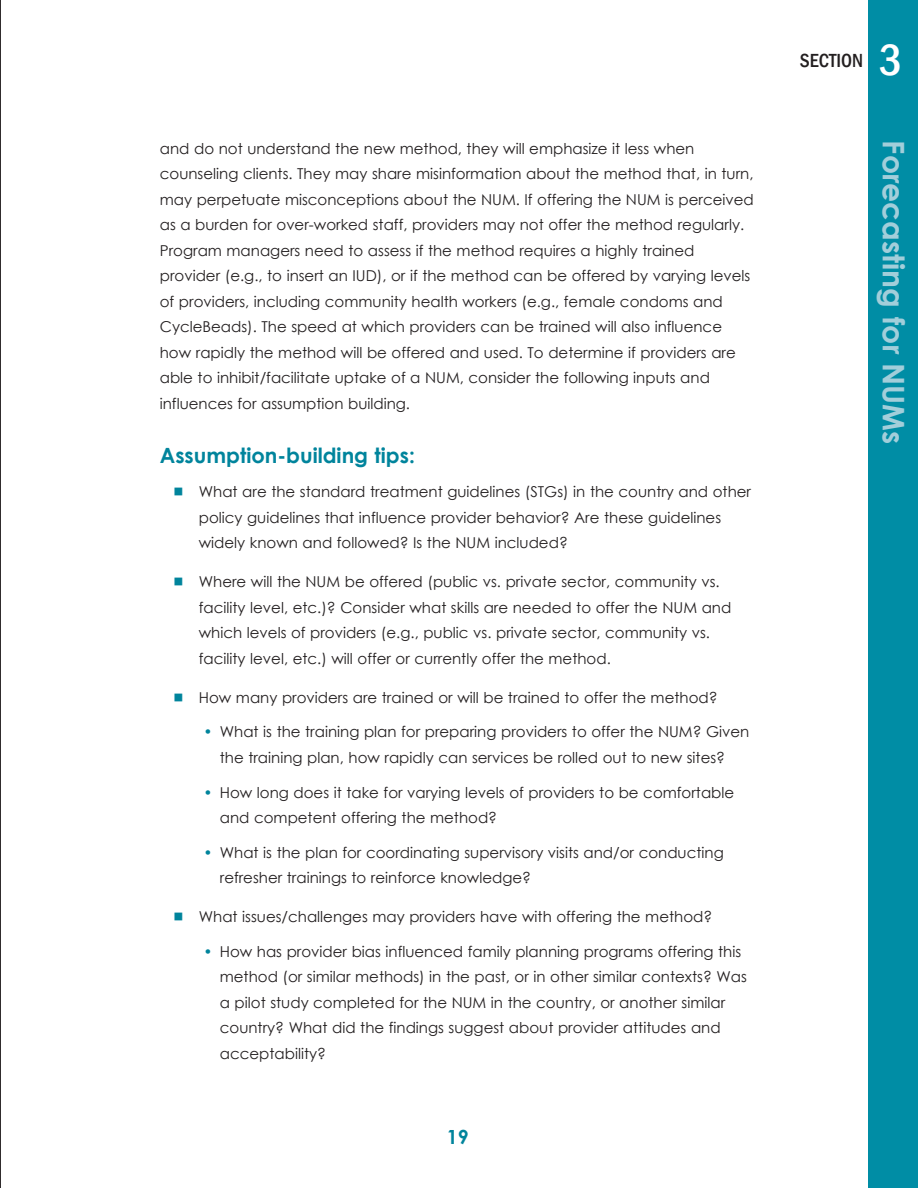
<style>
.page{position:relative;width:918px;height:1188px;background:#fff}
.page>*{position:absolute;margin:0;border:0;box-sizing:border-box;transform-origin:0 0}
.t1{font:500 condensed 45px "Franklin Gothic";color:#fff}
.t2{font:700 29.85px "Century Gothic";color:#a2ceda}
.t3{font:700 21px "Century Gothic";color:#00849c}
.t4{font:500 condensed 19.5px "Franklin Gothic";color:#231f20}
.t5{font:700 19.5px "Century Gothic";color:#00849c}
.t6{font:15px/25.5px "Century Gothic";color:#231f20}
.s1{color:#00849c}
</style>
<div class="page">
<div style="left:868px;top:0;width:50px;height:1188px;background:#008da5"></div>
<hr style="left:0;top:0;width:1px;height:1188px;background:#231f20">
<p class="t6" style="left:160px;top:135px;width:596px">and do not understand the new method, they will emphasize it less when counseling clients. They may share misinformation about the method that, in turn, may perpetuate misconceptions about the NU M. If offering the NU M is perceived as a burden for over-worked staff, providers may not offer the method regularly.<br>Program managers need to assess if the method requires a highly trained provider (e.g., to insert an IUD), or if the method can be offered by varying levels of providers, including community health workers (e.g., female condoms and CycleBeads). The speed at which providers can be trained will also influence how rapidly the method will be offered and used. To determine if providers are able to inhibit/facilitate uptake of a NU M, consider the following inputs and influences for assumption building.</p>
<h3 class="t3" style="left:160px;top:439px;width:257px">Assumption-building tips:</h3>
<p class="t6" style="left:199px;top:479px;width:554px">What are the standard treatment guidelines (STGs) in the country and other policy guidelines that influence provider behavior? Are these guidelines widely known and followed? Is the NUM included?</p>
<p class="t6" style="left:199px;top:569px;width:534px">Where will the NU M be offered (public vs. private sector, community vs. facility level, etc.)? Consider what skills are needed to offer the NU M and which levels of providers (e.g., public vs. private sector, community vs. facility level, etc.) will offer or currently offer the method.</p>
<p class="t6" style="left:199px;top:684px;width:520px">H ow many providers are trained or will be trained to offer the method?</p>
<p class="t6" style="left:203px;top:719px;width:548px;text-align:center"><span class="s1">•</span> What is the training plan for preparing providers to offer the NU M? Given the training plan, how rapidly can services be rolled out to new sites?</p>
<p class="t6" style="left:220px;top:779px;width:516px;text-indent:-16px"><span class="s1">•</span> H ow long does it take for varying levels of providers to be comfortable and competent offering the method?</p>
<p class="t6" style="left:220px;top:839px;width:505px;text-indent:-16px"><span class="s1">•</span> What is the plan for coordinating supervisory visits and/or conducting refresher trainings to reinforce knowledge?</p>
<p class="t6" style="left:199px;top:904px;width:515px">What issues/challenges may providers have with offering the method?</p>
<p class="t6" style="left:220px;top:939px;width:529px;text-indent:-16px"><span class="s1">•</span> H ow has provider bias influenced family planning programs offering this method (or similar methods) in the past, or in other similar contexts? Was a pilot study completed for the NU M in the country, or another similar country? What did the findings suggest about provider attitudes and acceptability?</p>
<h3 class="t5" style="left:447px;top:1122px;width:23px">19</h3>
<h3 class="t4" style="left:800px;top:48px;width:65px">SECTION</h3>
<h1 class="t1" style="left:879px;top:30px;width:24px">3</h1>
<h2 class="t2" style="left:916px;top:140px;width:306px;rotate:90deg">Forecasting for NUMs</h2>
</div>
